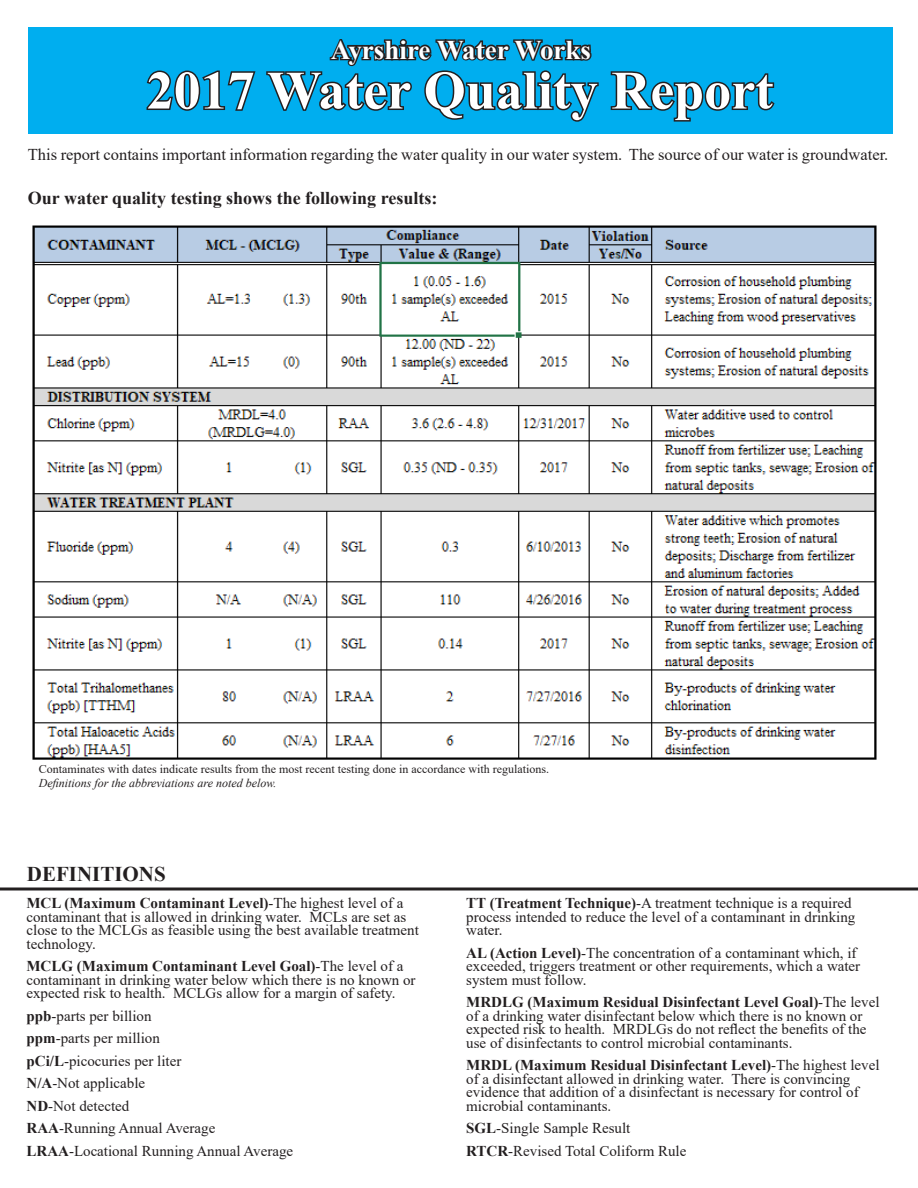
<style>
.page{position:relative;width:918px;height:1188px;background:#fff}
.page>*{position:absolute;margin:0;border:0;box-sizing:border-box;transform-origin:0 0}
.t1{font:700 54px "Times New Roman";color:#fff}
.t2{font:700 27px "Times New Roman";color:#fff}
.t3{font:700 21px "Times New Roman";color:#231f20}
.t4{font:700 18px "Times New Roman";color:#231f20}
.t5{font:16.5px "Times New Roman";color:#231f20}
.t6{font:15px/13.5px "Times New Roman";color:#231f20}
.t7{font:12px "Times New Roman";color:#231f20}
.t8{font:italic 12px "Times New Roman";color:#231f20}
.s1{font-weight:700}
</style>
<div class="page">
<div style="left:29px;top:28px;width:864px;height:106px;background:#00aeef"></div>
<svg style="left:146px;top:70px;width:110px;height:41px"></svg>
<svg style="left:610px;top:71px;width:165px;height:51px"></svg>
<svg style="left:266px;top:39px;width:333px;height:83px"></svg>
<hr style="left:0;top:888px;width:918px;height:3px;background:#231f20">
<img style="left:32px;top:225px;width:845px;height:535px">
<p class="t2" style="left:331px;top:30px;width:262px">Ayrshire Water Works</p>
<p class="t1" style="left:147px;top:52px;width:628px">2017 Water Quality Report</p>
<p class="t5" style="left:28px;top:143px;width:862px">This report contains important information regarding the water quality in our water system. The source of our water is groundwater.</p>
<p class="t4" style="left:28px;top:185px;width:411px">Our water quality testing shows the following results:</p>
<p class="t7" style="left:39px;top:760px;width:512px">Contaminates with dates indicate results from the most recent testing done in accordance with regulations.</p>
<p class="t8" style="left:39px;top:775px;width:239px">Definitions for the abbreviations are noted below.</p>
<p class="t3" style="left:27px;top:859px;width:140px">DEFINITIONS</p>
<p class="t6" style="left:27px;top:896px;width:394px"><span class="s1">MCL (Maximum Contaminant Level)</span>-The highest level of a contaminant that is allowed in drinking water. MCLs are set as close to the MCLGs as feasible using the best available treatment technology.</p>
<p class="t6" style="left:27px;top:959px;width:391px"><span class="s1">MCLG (Maximum Contaminant Level Goal)</span>-The level of a contaminant in drinking water below which there is no known or expected risk to health. MCLGs allow for a margin of safety.</p>
<p class="t6" style="left:27px;top:1008px;width:127px"><span class="s1">ppb</span>-parts per billion</p>
<p class="t6" style="left:27px;top:1031px;width:135px"><span class="s1">ppm</span>-parts per million</p>
<p class="t6" style="left:27px;top:1053px;width:156px"><span class="s1">pCi/L</span>-picocuries per liter</p>
<p class="t6" style="left:27px;top:1076px;width:120px"><span class="s1">N/A</span>-Not applicable</p>
<p class="t6" style="left:27px;top:1098px;width:104px"><span class="s1">ND</span>-Not detected</p>
<p class="t6" style="left:27px;top:1121px;width:190px"><span class="s1">RAA</span>-Running Annual Average</p>
<p class="t6" style="left:27px;top:1143px;width:268px"><span class="s1">LRAA</span>-Locational Running Annual Average</p>
<p class="t6" style="left:466px;top:896px;width:391px"><span class="s1">TT (Treatment Technique)</span>-A treatment technique is a required process intended to reduce the level of a contaminant in drinking water.</p>
<p class="t6" style="left:466px;top:945px;width:396px"><span class="s1">AL (Action Level)</span>-The concentration of a contaminant which, if exceeded, triggers treatment or other requirements, which a water system must follow.</p>
<p class="t6" style="left:466px;top:995px;width:415px"><span class="s1">MRDLG (Maximum Residual Disinfectant Level Goal)</span>-The level of a drinking water disinfectant below which there is no known or expected risk to health. MRDLGs do not reflect the benefits of the use of disinfectants to control microbial contaminants.</p>
<p class="t6" style="left:466px;top:1058px;width:415px"><span class="s1">MRDL (Maximum Residual Disinfectant Level)</span>-The highest level of a disinfectant allowed in drinking water. There is convincing evidence that addition of a disinfectant is necessary for control of microbial contaminants.</p>
<p class="t6" style="left:466px;top:1121px;width:166px"><span class="s1">SGL</span>-Single Sample Result</p>
<p class="t6" style="left:466px;top:1143px;width:222px"><span class="s1">RTCR</span>-Revised Total Coliform Rule</p>
</div>
